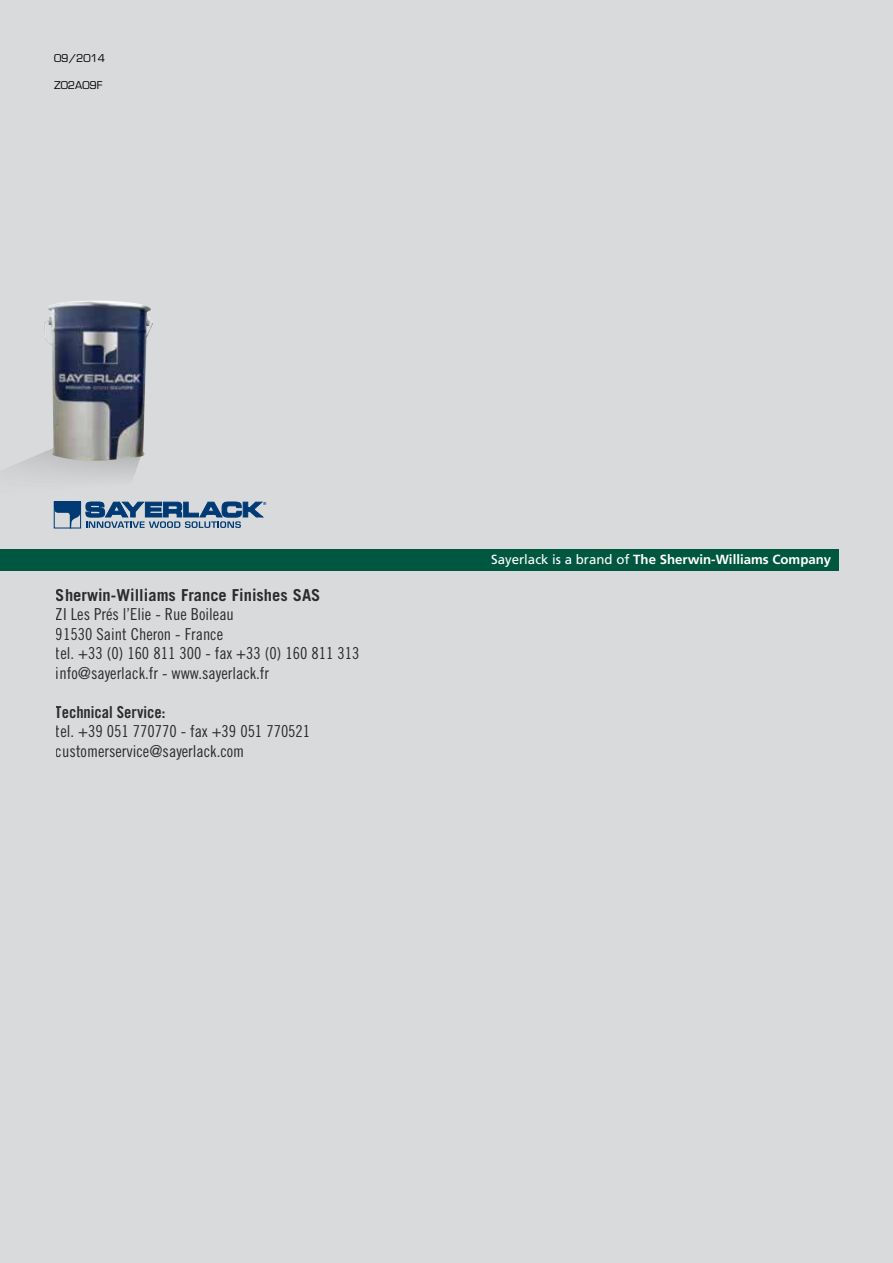
<style>
.page{position:relative;width:893px;height:1263px;background:#d9dadb}
.page>*{position:absolute;margin:0;border:0;box-sizing:border-box;transform-origin:0 0}
.t1{font:16.5px/19.5px "Trade Gothic Cond Eighteen";color:#000}
.t2{font:700 16.5px "Trade Gothic";color:#000}
.t3{font:16.5px "Trade Gothic Bold Cond Twenty";color:#000}
.t4{font:700 13.2px "Frutiger";color:#fff}
.t5{font:10.5px "Eurostile";color:#000}
.s1{font-weight:400}
</style>
<div class="page">
<div style="left:0;top:549px;width:839px;height:22px;background:#005740"></div>
<img style="left:45px;top:301px;width:108px;height:147px">
<svg style="left:12px;top:448px;width:254px;height:80px"></svg>
<div style="left:54px;top:501px;width:27px;height:27px;border:1px solid #003a74"></div>
<p class="t5" style="left:54px;top:52px;width:53px">09/2014</p>
<p class="t5" style="left:54px;top:79px;width:50px">Z02A09F</p>
<p class="t2" style="left:56px;top:585px;width:266px">Sherwin-Williams France Finishes SAS</p>
<p class="t1" style="left:56px;top:604px;width:305px">ZI Les Prés l’Elie - Rue Boileau<br>91530 Saint Cheron - France<br>tel. +33 (0) 160 811 300 - fax +33 (0) 160 811 313 info@sayerlack.fr - www.sayerlack.fr</p>
<p class="t3" style="left:56px;top:702px;width:111px">Technical Service:</p>
<p class="t1" style="left:56px;top:721px;width:256px">tel. +39 051 770770 - fax +39 051 770521 customerservice@sayerlack.com</p>
<p class="t4" style="left:491px;top:552px;width:342px"><span class="s1">Sayerlack is a brand of</span> The Sherwin-Williams Company</p>
</div>
